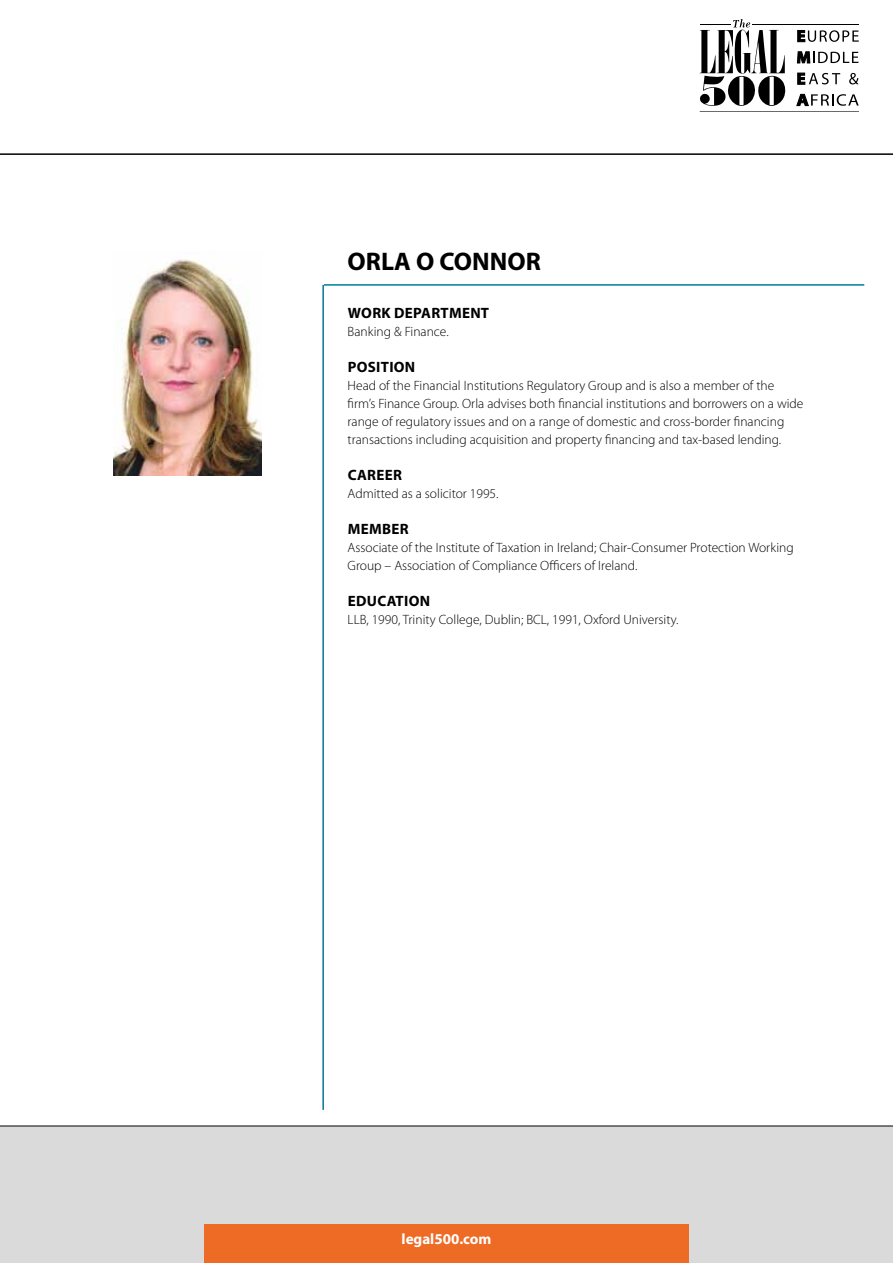
<style>
.page{position:relative;width:893px;height:1263px;background:#fff}
.page>*{position:absolute;margin:0;border:0;box-sizing:border-box;transform-origin:0 0}
.t1{font:700 25.5px "Myriad Pro";color:#000}
.t2{font:700 15px "Myriad Pro";letter-spacing:.02em;color:#000}
.t3{font:700 15px "Myriad Pro";color:#fff}
.t4{font:300 13.5px/18px "Myriad Pro";color:#000}
</style>
<div class="page">
<div style="left:0;top:1126px;width:893px;height:137px;background:#dadada"></div>
<hr style="left:0;top:153px;width:893px;height:2px;background:#000">
<div style="left:204px;top:1225px;width:485px;height:38px;background:#ed6b25"></div>
<svg style="left:699px;top:19px;width:87px;height:87px"></svg>
<hr style="left:700px;top:25px;width:30px;height:1px;background:#000">
<hr style="left:753px;top:25px;width:106px;height:1px;background:#000">
<hr style="left:700px;top:111px;width:159px;height:1px;background:#000">
<svg style="left:797px;top:30px;width:62px;height:13px"></svg>
<svg style="left:797px;top:51px;width:61px;height:13px"></svg>
<svg style="left:797px;top:72px;width:43px;height:13px"></svg>
<svg style="left:849px;top:73px;width:10px;height:11px"></svg>
<svg style="left:796px;top:93px;width:63px;height:14px"></svg>
<hr style="left:322px;top:285px;width:2px;height:825px;background:#007c94">
<hr style="left:324px;top:284px;width:540px;height:2px;background:#007c94">
<img style="left:113px;top:259px;width:149px;height:217px">
<h1 class="t1" style="left:348px;top:245px;width:177px">ORLA O CONNOR</h1>
<p class="t2" style="left:348px;top:303px;width:12px">WOR</p>
<p class="t2" style="left:381px;top:303px;width:61px">K DEPARTME</p>
<p class="t2" style="left:470px;top:303px;width:20px">NT</p>
<p class="t4" style="left:348px;top:323px;width:103px">Banking &amp; Finance.</p>
<p class="t2" style="left:348px;top:357px;width:37px">POSITIO</p>
<p class="t2" style="left:405px;top:357px;width:12px">N</p>
<p class="t4" style="left:348px;top:377px;width:457px">Head of the Financial Institutions Regulatory Group and is also a member of the firm’s Finance Group. Orla advises both financial institutions and borrowers on a wide range of regulatory issues and on a range of domestic and cross-border financing transactions including acquisition and property financing and tax-based lending.</p>
<p class="t2" style="left:348px;top:465px;width:29px">CAREER</p>
<p class="t4" style="left:348px;top:485px;width:152px">Admitted as a solicitor 1995.</p>
<p class="t2" style="left:348px;top:519px;width:12px">MEM</p>
<p class="t2" style="left:382px;top:519px;width:19px">BER</p>
<p class="t4" style="left:348px;top:539px;width:448px">Associate of the Institute of Taxation in Ireland; Chair-Consumer Protection Working<br>Group – Association of Compliance Officers of Ireland.</p>
<p class="t2" style="left:348px;top:591px;width:84px">EDUCATION</p>
<p class="t4" style="left:348px;top:611px;width:332px">LLB, 1990, Trinity College, Dublin; BCL, 1991, Oxford University.</p>
<p class="t3" style="left:402px;top:1229px;width:91px">legal500.com</p>
</div>
